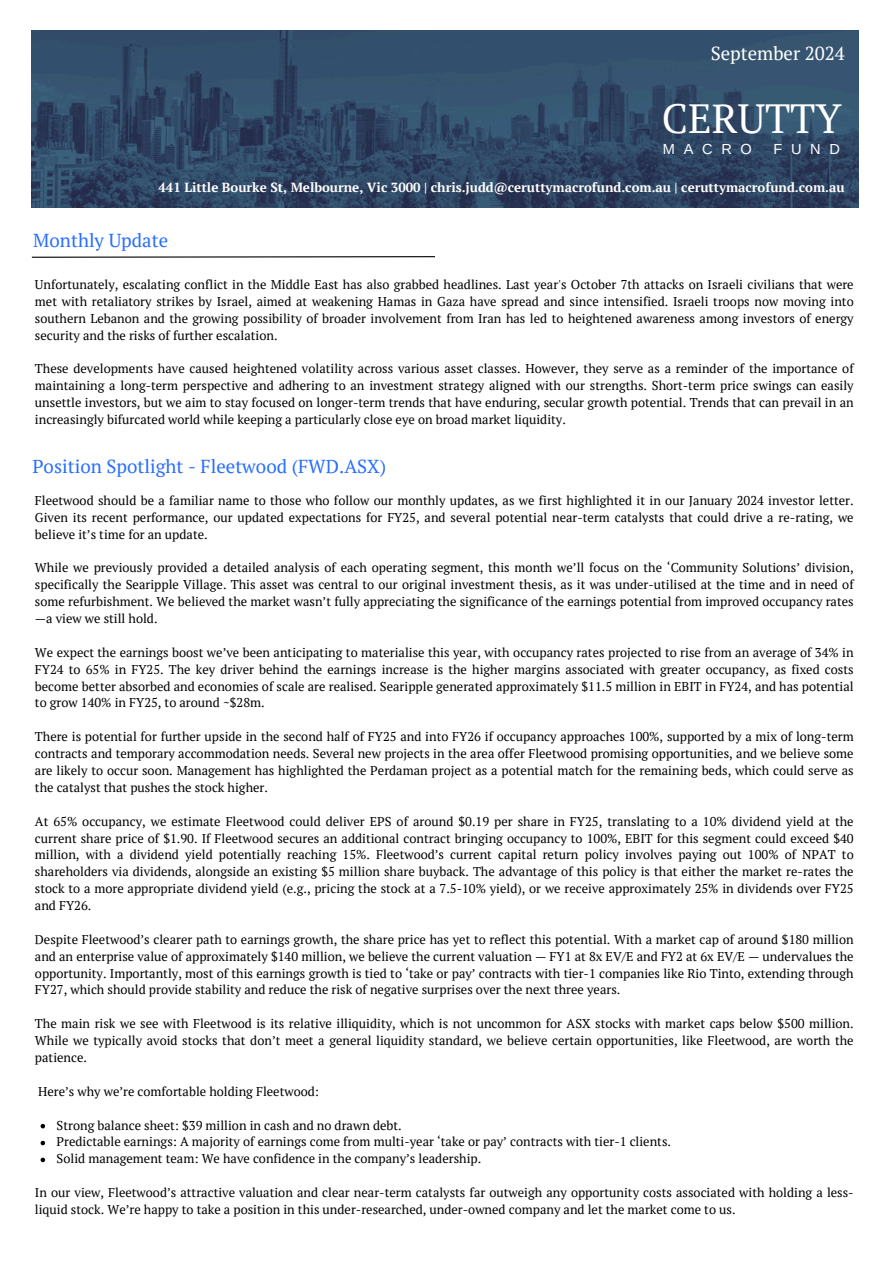
<style>
.page{position:relative;width:894px;height:1264px;background:#fff}
.page>*{position:absolute;margin:0;border:0;box-sizing:border-box;transform-origin:0 0}
.t1{font:40.8px "PT Serif";color:#fff}
.t2{font:18.75px "PT Serif";color:#286eff}
.t3{font:18.75px "PT Serif";color:#fff}
.t4{font:14.55px "Arimo";letter-spacing:.595em;color:#fff}
.t5{font:700 13.2px "PT Serif";color:#fff}
.t6{font:12.75px/16.8px "PT Serif";color:#000;text-align:justify}
</style>
<div class="page">
<img style="left:32px;top:30px;width:826px;height:177px">
<svg style="left:31px;top:256px;width:404px;height:2px"></svg>
<svg style="left:41px;top:1123px;width:4px;height:5px"></svg>
<svg style="left:41px;top:1140px;width:4px;height:5px"></svg>
<svg style="left:41px;top:1157px;width:4px;height:5px"></svg>
<p class="t3" style="left:710px;top:40px;width:136px">September 2024</p>
<h4 class="t1" style="left:661px;top:91px;width:181px">CERUTTY</h4>
<h3 class="t4" style="left:662px;top:141px;width:90px">MACRO</h3>
<h3 class="t4" style="left:773px;top:141px;width:68px">FUND</h3>
<h2 class="t5" style="left:158px;top:178px;width:687px">441 Little Bourke St, Melbourne, Vic 3000 | chris.judd@ceruttymacrofund.com.au | ceruttymacrofund.com.au</h2>
<p class="t2" style="left:33px;top:227px;width:136px">Monthly Update</p>
<p class="t6" style="left:35px;top:276px;width:820px">Unfortunately, escalating conflict in the Middle East has also grabbed headlines. Last year's October 7th attacks on Israeli civilians that were met with retaliatory strikes by Israel, aimed at weakening Hamas in Gaza have spread and since intensified. Israeli troops now moving into southern Lebanon and the growing possibility of broader involvement from Iran has led to heightened awareness among investors of energy security and the risks of further escalation.</p>
<h1 class="t6" style="left:35px;top:360px;width:820px">These developments have caused heightened volatility across various asset classes. However, they serve as a reminder of the importance of maintaining a long-term perspective and adhering to an investment strategy aligned with our strengths. Short-term price swings can easily unsettle investors, but we aim to stay focused on longer-term trends that have enduring, secular growth potential. Trends that can prevail in an increasingly bifurcated world while keeping a particularly close eye on broad market liquidity.</h1>
<p class="t2" style="left:32px;top:453px;width:355px">Position Spotlight - Fleetwood (FWD.ASX)</p>
<h2 class="t6" style="left:35px;top:491px;width:820px">Fleetwood should be a familiar name to those who follow our monthly updates, as we first highlighted it in our January 2024 investor letter.<br>Given its recent performance, our updated expectations for FY25, and several potential near-term catalysts that could drive a re-rating, we believe it’s time for an update.</h2>
<p class="t6" style="left:35px;top:559px;width:820px">While we previously provided a detailed analysis of each operating segment, this month we’ll focus on the ‘Community Solutions’ division, specifically the Searipple Village. This asset was central to our original investment thesis, as it was under-utilised at the time and in need of some refurbishment. We believed the market wasn’t fully appreciating the significance of the earnings potential from improved occupancy rates —a view we still hold.</p>
<p class="t6" style="left:35px;top:643px;width:820px">We expect the earnings boost we’ve been anticipating to materialise this year, with occupancy rates projected to rise from an average of 34% in FY24 to 65% in FY25. The key driver behind the earnings increase is the higher margins associated with greater occupancy, as fixed costs become better absorbed and economies of scale are realised. Searipple generated approximately $11.5 million in EBIT in FY24, and has potential to grow 140% in FY25, to around ~$28m.</p>
<p class="t6" style="left:35px;top:728px;width:820px">There is potential for further upside in the second half of FY25 and into FY26 if occupancy approaches 100%, supported by a mix of long-term contracts and temporary accommodation needs. Several new projects in the area offer Fleetwood promising opportunities, and we believe some are likely to occur soon. Management has highlighted the Perdaman project as a potential match for the remaining beds, which could serve as the catalyst that pushes the stock higher.</p>
<p class="t6" style="left:35px;top:812px;width:820px">At 65% occupancy, we estimate Fleetwood could deliver EPS of around $0.19 per share in FY25, translating to a 10% dividend yield at the current share price of $1.90. If Fleetwood secures an additional contract bringing occupancy to 100%, EBIT for this segment could exceed $40 million, with a dividend yield potentially reaching 15%. Fleetwood’s current capital return policy involves paying out 100% of NPAT to shareholders via dividends, alongside an existing $5 million share buyback. The advantage of this policy is that either the market re-rates the stock to a more appropriate dividend yield (e.g., pricing the stock at a 7.5-10% yield), or we receive approximately 25% in dividends over FY25 and FY26.</p>
<p class="t6" style="left:35px;top:930px;width:820px">Despite Fleetwood’s clearer path to earnings growth, the share price has yet to reflect this potential. With a market cap of around $180 million and an enterprise value of approximately $140 million, we believe the current valuation — FY1 at 8x EV/E and FY2 at 6x EV/E — undervalues the opportunity. Importantly, most of this earnings growth is tied to ‘take or pay’ contracts with tier-1 companies like Rio Tinto, extending through FY27, which should provide stability and reduce the risk of negative surprises over the next three years.</p>
<p class="t6" style="left:35px;top:1015px;width:820px">The main risk we see with Fleetwood is its relative illiquidity, which is not uncommon for ASX stocks with market caps below $500 million.<br>While we typically avoid stocks that don’t meet a general liquidity standard, we believe certain opportunities, like Fleetwood, are worth the patience.</p>
<p class="t6" style="left:38px;top:1082px;width:282px">Here’s why we’re comfortable holding Fleetwood:</p>
<p class="t6" style="left:57px;top:1116px;width:346px">Strong balance sheet: $39 million in cash and no drawn debt.</p>
<p class="t6" style="left:57px;top:1133px;width:615px">Predictable earnings: A majority of earnings come from multi-year ‘take or pay’ contracts with tier-1 clients.</p>
<p class="t6" style="left:57px;top:1150px;width:426px">Solid management team: We have confidence in the company’s leadership.</p>
<p class="t6" style="left:35px;top:1183px;width:820px">In our view, Fleetwood’s attractive valuation and clear near-term catalysts far outweigh any opportunity costs associated with holding a less&shy;liquid stock. We’re happy to take a position in this under-researched, under-owned company and let the market come to us.</p>
</div>
